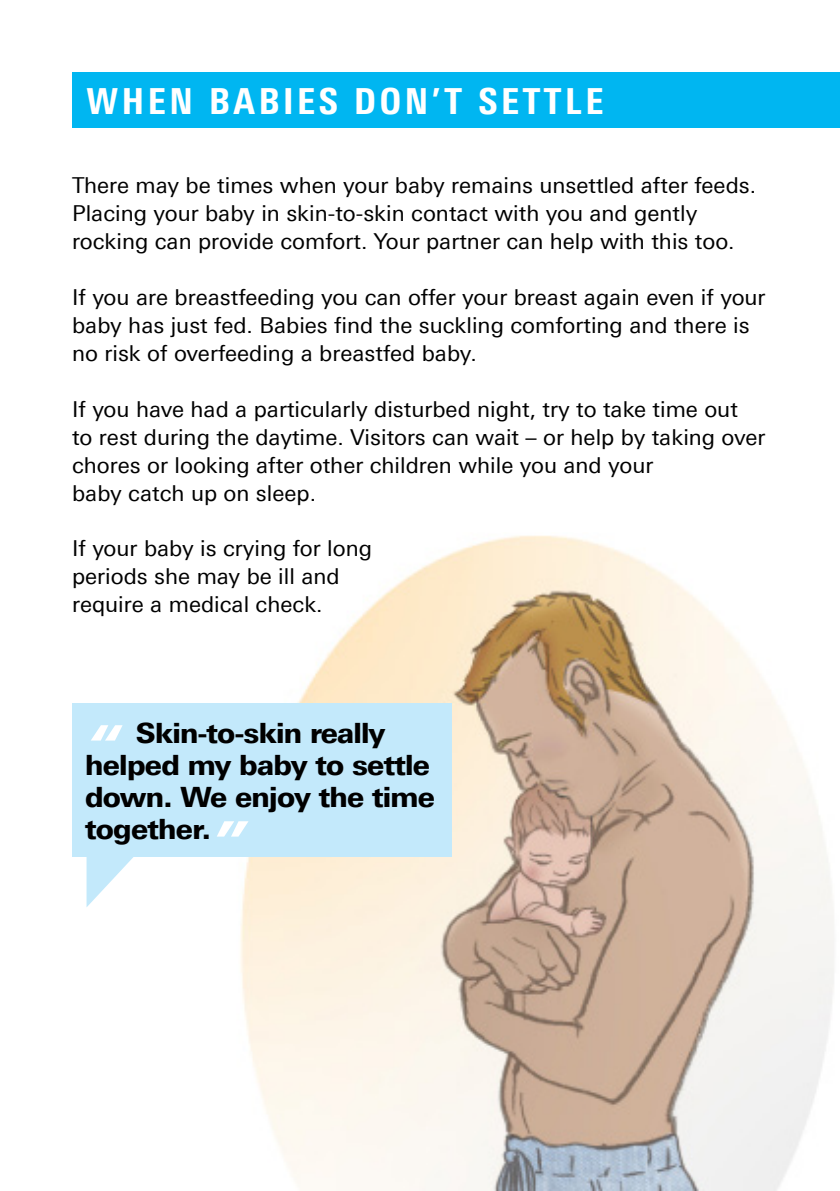
<style>
.page{position:relative;width:840px;height:1191px;background:#fff}
.page>*{position:absolute;margin:0;border:0;box-sizing:border-box;transform-origin:0 0}
.t1{font:800 condensed 36px "Univers Next Pro";letter-spacing:.1em;color:#fff}
.t2{font:800 28px/32px "Univers Next Pro";letter-spacing:-.025em;color:#000}
.t3{font:22px/28px "Univers Next Pro";color:#000}
.s1{font-style:italic;font-size:60px;color:#fff}
</style>
<div class="page">
<img style="left:240px;top:535px;width:594px;height:656px">
<div style="left:72px;top:703px;width:379px;height:154px;background:#c3e9fb"></div>
<svg style="left:86px;top:857px;width:47px;height:50px"></svg>
<div style="left:72px;top:72px;width:767px;height:56px;background:#00b6f1"></div>
<h1 class="t1" style="left:86px;top:79px;width:518px">WHEN BABIES DON’T SETTLE</h1>
<p class="t3" style="left:72px;top:171px;width:685px">There may be times when your baby remains unsettled after feeds.<br>Placing your baby in skin-to-skin contact with you and gently rocking can provide comfort. Your partner can help with this too.</p>
<p class="t3" style="left:72px;top:283px;width:694px">If you are breastfeeding you can offer your breast again even if your baby has just fed. Babies find the suckling comforting and there is no risk of overfeeding a breastfed baby.</p>
<p class="t3" style="left:72px;top:395px;width:694px">If you have had a particularly disturbed night, try to take time out<br>to rest during the daytime. Visitors can wait – or help by taking over chores or looking after other children while you and your<br>baby catch up on sleep.</p>
<p class="t3" style="left:72px;top:534px;width:301px">If your baby is crying for long periods she may be ill and require a medical check.</p>
<p class="t2" style="left:85px;top:716px;width:351px"><span class="s1">“</span> Skin-to-skin really helped my baby to settle down. We enjoy the time together.<span class="s1">”</span></p>
</div>
